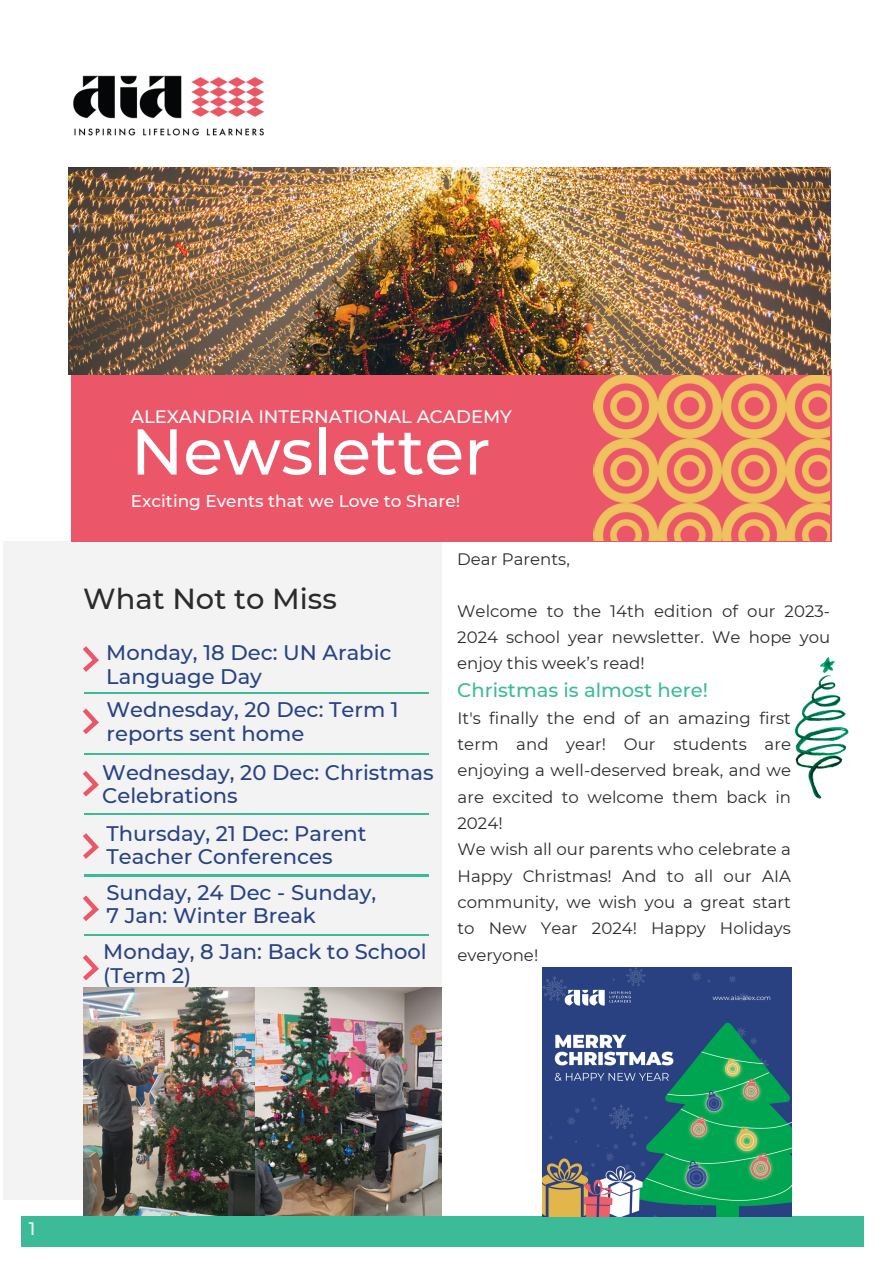
<style>
.page{position:relative;width:893px;height:1264px;background:#fff}
.page>*{position:absolute;margin:0;border:0;box-sizing:border-box;transform-origin:0 0}
.t1{font:500 64.65px "Montserrat";color:#fff}
.t2{font:500 28.95px "Montserrat";color:#2b2b2b}
.t3{font:500 21px/23.7px "Montserrat";color:#284385}
.t4{font:500 19.5px "Montserrat";color:#3bbb97}
.t5{font:500 18px "Montserrat";color:#fff}
.t6{font:500 16.95px "Montserrat";color:#fff}
.t7{font:16.5px/26.4px "Montserrat";letter-spacing:.005em;color:#2b2b2b;text-align:justify}
</style>
<div class="page">
<div style="left:3px;top:541px;width:438px;height:658px;background:#f3f3f3"></div>
<div style="left:71px;top:369px;width:760px;height:172px;background:#eb5769"></div>
<svg style="left:83px;top:646px;width:16px;height:26px"></svg>
<svg style="left:83px;top:708px;width:16px;height:26px"></svg>
<svg style="left:83px;top:771px;width:16px;height:25px"></svg>
<svg style="left:83px;top:833px;width:16px;height:25px"></svg>
<svg style="left:83px;top:895px;width:16px;height:26px"></svg>
<svg style="left:83px;top:955px;width:16px;height:25px"></svg>
<hr style="left:84px;top:692px;width:344px;height:1px;background:#3bbb97">
<hr style="left:84px;top:753px;width:344px;height:1px;background:#3bbb97">
<hr style="left:84px;top:813px;width:344px;height:1px;background:#3bbb97">
<hr style="left:84px;top:875px;width:344px;height:1px;background:#3bbb97">
<hr style="left:84px;top:934px;width:344px;height:1px;background:#3bbb97">
<img style="left:68px;top:168px;width:762px;height:207px">
<img style="left:68px;top:75px;width:219px;height:138px">
<img style="left:593px;top:374px;width:236px;height:166px">
<div style="left:21px;top:1215px;width:842px;height:31px;background:#3bbb97"></div>
<img style="left:794px;top:657px;width:55px;height:142px">
<img style="left:542px;top:967px;width:249px;height:248px">
<img style="left:83px;top:987px;width:358px;height:228px">
<p class="t5" style="left:131px;top:405px;width:382px">ALEXANDRIA INTERNATIONAL ACADEMY</p>
<p class="t1" style="left:131px;top:412px;width:361px">Newsletter</p>
<p class="t6" style="left:131px;top:491px;width:331px">Exciting Events that we Love to Share!</p>
<p class="t2" style="left:83px;top:580px;width:255px">What Not to Miss</p>
<p class="t3" style="left:106px;top:640px;width:287px">Monday, 18 Dec: UN Arabic<br>Language Day</p>
<p class="t3" style="left:106px;top:697px;width:294px">Wednesday, 20 Dec: Term 1 reports sent home</p>
<p class="t3" style="left:102px;top:760px;width:333px">Wednesday, 20 Dec: Christmas<br>Celebrations</p>
<p class="t3" style="left:106px;top:821px;width:261px">Thursday, 21 Dec: Parent</p>
<p class="t3" style="left:106px;top:844px;width:227px">Teacher Conferences</p>
<p class="t3" style="left:106px;top:880px;width:271px">Sunday, 24 Dec - Sunday,</p>
<p class="t3" style="left:106px;top:904px;width:211px">7 Jan: Winter Break</p>
<p class="t3" style="left:103px;top:939px;width:325px">Monday, 8 Jan: Back to School (Term 2)</p>
<p class="t7" style="left:457px;top:545px;width:114px">Dear Parents,</p>
<p class="t7" style="left:457px;top:598px;width:374px">Welcome to the 14th edition of our 2023- 2024 school year newsletter. We hope you enjoy this week’s read!</p>
<p class="t4" style="left:457px;top:678px;width:252px">Christmas is almost here!</p>
<p class="t7" style="left:457px;top:704px;width:335px">It's finally the end of an amazing first term and year! Our students are enjoying a well-deserved break, and we are excited to welcome them back in 2024!</p>
<p class="t7" style="left:457px;top:836px;width:335px">We wish all our parents who celebrate a Happy Christmas! And to all our AIA community, we wish you a great start to New Year 2024! Happy Holidays everyone!</p>
<p class="t5" style="left:29px;top:1217px;width:8px">1</p>
</div>
